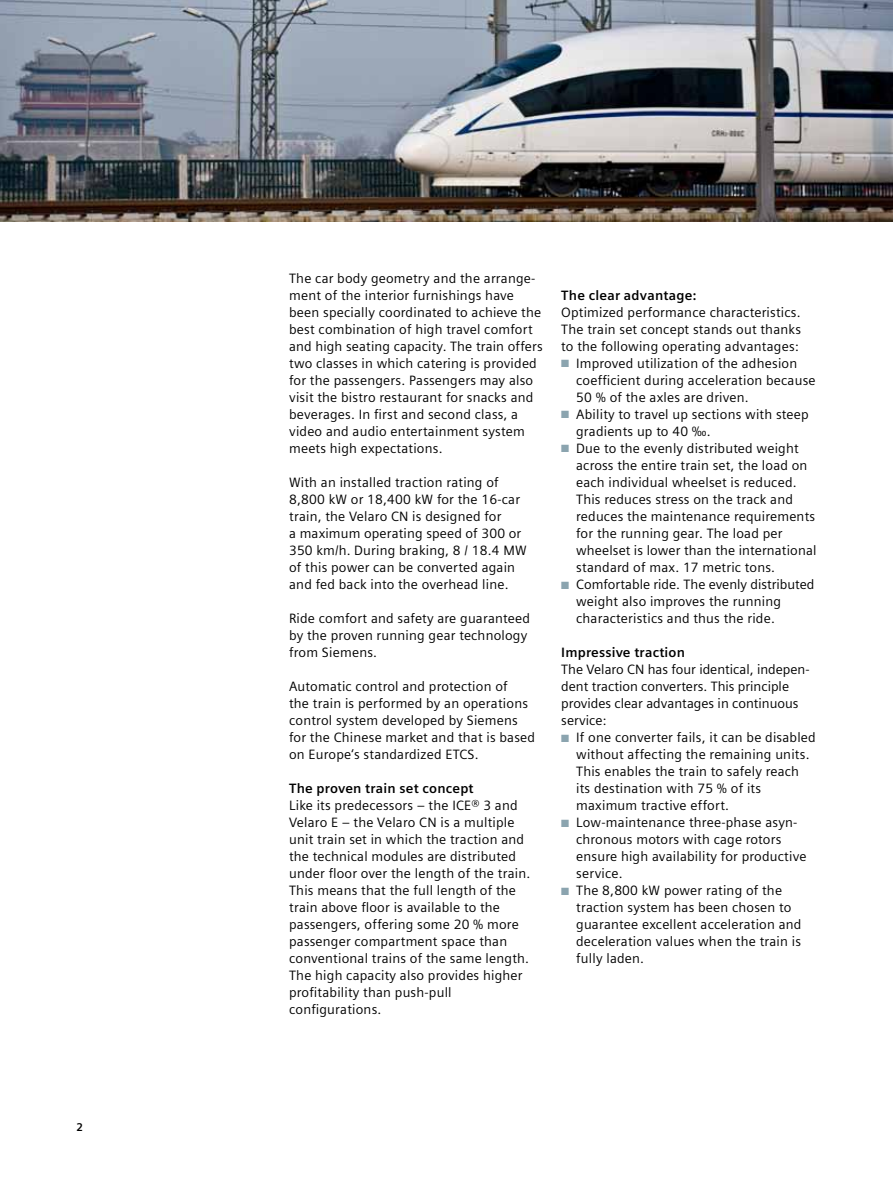
<style>
.page{position:relative;width:893px;height:1191px;background:#fff}
.page>*{position:absolute;margin:0;border:0;box-sizing:border-box;transform-origin:0 0}
.t1{font:13.5px/17px "Siemens Sans";letter-spacing:.015em;color:#000}
.t2{font:700 13.5px "Siemens Sans";letter-spacing:.015em;color:#000}
.t3{font:700 11.25px "Siemens Sans";color:#000}
.s1{color:#8ba4af}
</style>
<div class="page">
<img style="left:0;top:0;width:893px;height:221px">
<p class="t3" style="left:77px;top:1120px;width:8px">2</p>
<p class="t1" style="left:289px;top:269px;width:255px">The car body geometry and the arrange&shy;ment of the interior furnishings have been specially coordinated to achieve the best combination of high travel comfort and high seating capacity. The train offers two classes in which catering is provided for the passengers. Passengers may also visit the bistro restaurant for snacks and beverages. In first and second class, a video and audio entertainment system meets high expectations.</p>
<p class="t1" style="left:289px;top:474px;width:239px">With an installed traction rating of 8,800 kW or 18,400 kW for the 16-car train, the Velaro CN is designed for<br>a maximum operating speed of 300 or 350 km/h. During braking, 8 / 18.4 MW of this power can be converted again and fed back into the overhead line.</p>
<p class="t1" style="left:289px;top:610px;width:242px">Ride comfort and safety are guaranteed by the proven running gear technology from Siemens.</p>
<p class="t1" style="left:289px;top:678px;width:247px">Automatic control and protection of<br>the train is performed by an operations control system developed by Siemens for the Chinese market and that is based on Europe‘s standardized ETCS.</p>
<p class="t2" style="left:289px;top:780px;width:186px">The proven train set concept</p>
<p class="t1" style="left:289px;top:797px;width:243px">Like its predecessors – the ICE® 3 and Velaro E – the Velaro CN is a multiple unit train set in which the traction and the technical modules are distributed under floor over the length of the train.<br>This means that the full length of the train above floor is available to the passengers, offering some 20 % more passenger compartment space than conventional trains of the same length.<br>The high capacity also provides higher profitability than push-pull configurations.</p>
<p class="t2" style="left:561px;top:287px;width:137px">The clear advantage:</p>
<p class="t1" style="left:561px;top:304px;width:241px;text-align:justify">Optimized performance characteristics.<br>The train set concept stands out thanks to the following operating advantages:</p>
<p class="t1" style="left:576px;top:355px;width:241px;text-indent:-15px"><span class="s1">■</span> Improved utilization of the adhesion coefficient during acceleration because<br>50 % of the axles are driven.</p>
<p class="t1" style="left:576px;top:406px;width:234px;text-indent:-15px"><span class="s1">■</span> Ability to travel up sections with steep gradients up to 40 ‰.</p>
<p class="t1" style="left:576px;top:440px;width:242px;text-indent:-15px"><span class="s1">■</span> Due to the evenly distributed weight across the entire train set, the load on each individual wheelset is reduced.<br>This reduces stress on the track and reduces the maintenance requirements for the running gear. The load per wheelset is lower than the international standard of max. 17 metric tons.</p>
<p class="t1" style="left:576px;top:576px;width:240px;text-indent:-15px"><span class="s1">■</span> Comfortable ride. The evenly distributed weight also improves the running characteristics and thus the ride.</p>
<p class="t2" style="left:561px;top:644px;width:125px">Impressive traction</p>
<p class="t1" style="left:561px;top:661px;width:250px">The Velaro CN has four identical, indepen&shy;dent traction converters. This principle provides clear advantages in continuous service:</p>
<p class="t1" style="left:576px;top:728px;width:241px;text-indent:-15px"><span class="s1">■</span> If one converter fails, it can be disabled without affecting the remaining units.<br>This enables the train to safely reach its destination with 75 % of its maximum tractive effort.</p>
<p class="t1" style="left:576px;top:813px;width:232px;text-indent:-15px"><span class="s1">■</span> Low-maintenance three-phase asyn&shy;chronous motors with cage rotors ensure high availability for productive service.</p>
<p class="t1" style="left:576px;top:881px;width:227px;text-indent:-15px"><span class="s1">■</span> The 8,800 kW power rating of the traction system has been chosen to guarantee excellent acceleration and deceleration values when the train is fully laden.</p>
</div>
